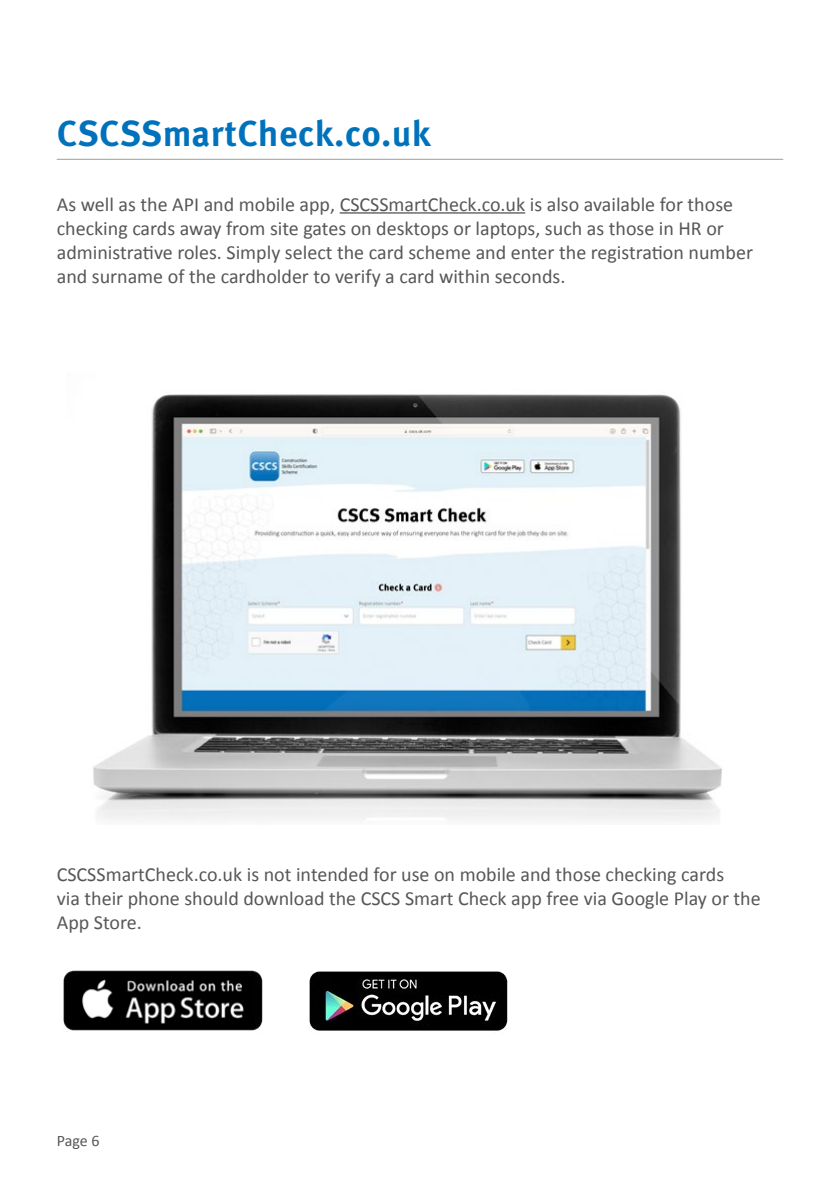
<style>
.page{position:relative;width:840px;height:1191px;background:#fff}
.page>*{position:absolute;margin:0;border:0;box-sizing:border-box;transform-origin:0 0}
.t1{font:700 36px "Meta Pro";letter-spacing:.005em;color:#0072bb}
.t2{font:20px/24px "Calibri";color:#575756}
.t3{font:16px "Calibri";color:#575756}
</style>
<div class="page">
<hr style="left:339px;top:212px;width:186px;height:2px;background:#575756">
<hr style="left:57px;top:159px;width:725px;height:1px;background:#9d9d9c">
<img style="left:93px;top:394px;width:629px;height:427px">
<img style="left:63px;top:970px;width:200px;height:61px">
<img style="left:309px;top:971px;width:199px;height:60px">
<h1 class="t1" style="left:57px;top:106px;width:375px">CSCSSmartCheck.co.uk</h1>
<p class="t2" style="left:57px;top:191px;width:697px">As well as the API and mobile app, CSCSSmartCheck.co.uk is also available for those checking cards away from site gates on desktops or laptops, such as those in HR or administrative roles. Simply select the card scheme and enter the registration number and surname of the cardholder to verify a card within seconds.</p>
<p class="t2" style="left:57px;top:862px;width:705px">CSCSSmartCheck.co.uk is not intended for use on mobile and those checking cards<br>via their phone should download the CSCS Smart Check app free via Google Play or the<br>App Store.</p>
<p class="t3" style="left:57px;top:1129px;width:44px">Page 6</p>
</div>
